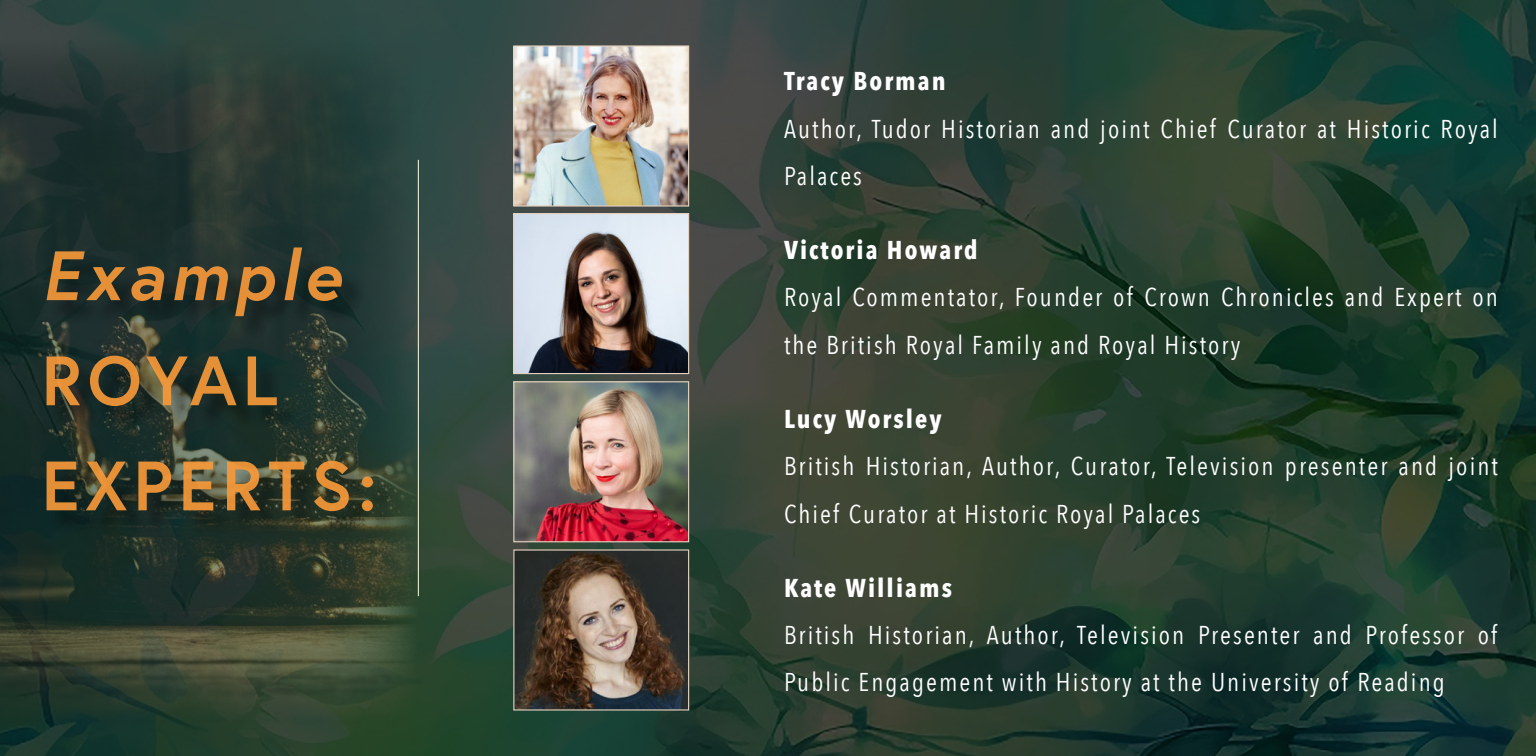
<style>
.page{position:relative;width:1536px;height:756px;background:#fff}
.page>*{position:absolute;margin:0;border:0;box-sizing:border-box;transform-origin:0 0}
.t1{font:700 69.6px/105px "Europa";letter-spacing:.08em;color:#f79939}
.t2{font:italic 700 69.6px "Europa";letter-spacing:.08em;color:#f79939}
.t3{font:25.8px/47.2px "Avenir Next Condensed";letter-spacing:.08em;color:#fff}
.t4{font:700 25.8px "Avenir Next Condensed";letter-spacing:.08em;color:#fff}
</style>
<div class="page">
<img style="left:0;top:0;width:1536px;height:756px">
<img style="left:0;top:41px;width:419px;height:682px">
<img style="left:515px;top:47px;width:172px;height:158px">
<div style="left:513px;top:45px;width:176px;height:162px;border:1px solid #e2d0bd"></div>
<img style="left:515px;top:215px;width:172px;height:157px">
<div style="left:513px;top:213px;width:176px;height:161px;border:1px solid #e2d0bd"></div>
<img style="left:515px;top:383px;width:172px;height:157px">
<div style="left:513px;top:381px;width:176px;height:161px;border:1px solid #e2d0bd"></div>
<img style="left:515px;top:551px;width:172px;height:158px">
<div style="left:513px;top:549px;width:176px;height:162px;border:1px solid #e2d0bd"></div>
<div style="left:50px;top:251px;width:347px;height:285px;background:#000;opacity:.42"></div>
<hr style="left:418px;top:160px;width:1px;height:436px;background:#fffee4">
<h1 class="t2" style="left:41px;top:228px;width:301px">Example</h1>
<h1 class="t1" style="left:41px;top:326px;width:337px">ROYAL<br>EXPERTS:</h1>
<p class="t4" style="left:784px;top:66px;width:163px">Tracy Borman</p>
<p class="t3" style="left:784px;top:104px;width:715px">Author, Tudor Historian and joint Chief Curator at Historic Royal<br>Palaces</p>
<p class="t4" style="left:784px;top:234px;width:195px">Victoria Howard</p>
<p class="t3" style="left:784px;top:273px;width:716px">Royal Commentator, Founder of Crown Chronicles and Expert on the British Royal Family and Royal History</p>
<p class="t4" style="left:784px;top:403px;width:159px">Lucy Worsley</p>
<p class="t3" style="left:784px;top:441px;width:716px">British Historian, Author, Curator, Television presenter and joint<br>Chief Curator at Historic Royal Palaces</p>
<p class="t4" style="left:784px;top:572px;width:170px">Kate Williams</p>
<p class="t3" style="left:784px;top:610px;width:715px">British Historian, Author, Television Presenter and Professor of<br>Public Engagement with History at the University of Reading</p>
</div>
